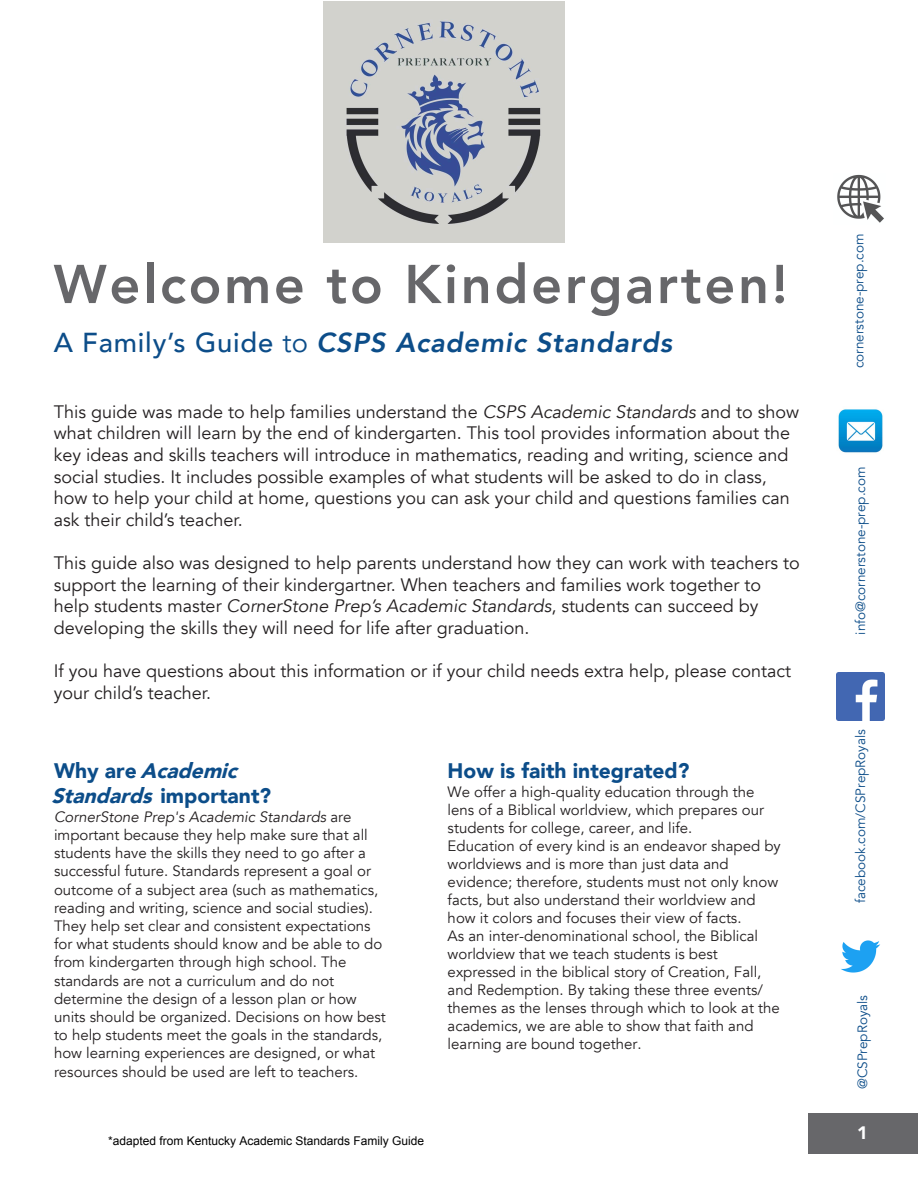
<style>
.page{position:relative;width:918px;height:1188px;background:#fff}
.page>*{position:absolute;margin:0;border:0;box-sizing:border-box;transform-origin:0 0}
.t1{font:800 54px "Avenir";letter-spacing:.05em;color:#67676a}
.t2{font:italic 800 27.3px "Avenir";letter-spacing:.03em;color:#0c4d89}
.t3{font:italic 900 21px/25.2px "Avenir";color:#0c4d89}
.t4{font:900 21px "Avenir";color:#0c4d89}
.t5{font:18px/21.6px "Avenir";color:#231f20}
.t6{font:900 18px "Avenir";color:#fff}
.t7{font:15px/18.1px "Avenir";color:#231f20}
.t8{font:13.5px "Avenir";color:#0c4d89}
.t9{font:12px "Arial";color:#000}
.s1{font-weight:500;font-style:normal}
.s2{font-weight:400;font-style:normal}
.s3{font-size:27.75px}
.s4{font-style:italic}
.s5{font-style:normal}
</style>
<div class="page">
<div style="left:809px;top:1114px;width:109px;height:40px;background:#67676a"></div>
<img style="left:323px;top:1px;width:242px;height:242px">
<img style="left:837px;top:673px;width:47px;height:47px">
<img style="left:841px;top:940px;width:39px;height:33px">
<img style="left:838px;top:409px;width:45px;height:44px">
<img style="left:837px;top:174px;width:47px;height:49px">
<p class="t1" style="left:54px;top:242px;width:736px">Welcome to Kindergarten!</p>
<p class="t2" style="left:54px;top:326px;width:620px"><span class="s1">A Family’s Guide</span> <span class="s2">to</span> CSPS Academic Stan<span class="s3">dards</span></p>
<p class="t5" style="left:54px;top:401px;width:747px">This guide was made to help families understand the <span class="s4">CSPS Academic Standards</span> and to show what children will learn by the end of kindergarten. This tool provides information about the key ideas and skills teachers will introduce in mathematics, reading and writing, science and social studies. It includes possible examples of what students will be asked to do in class, how to help your child at home, questions you can ask your child and questions families can ask their child’s teacher.</p>
<p class="t5" style="left:54px;top:552px;width:747px">This guide also was designed to help parents understand how they can work with teachers to support the learning of their kindergartner. When teachers and families work together to help students master <span class="s4">CornerStone Prep’s Academic Standards</span>, students can succeed by developing the skills they will need for life after graduation.</p>
<p class="t5" style="left:54px;top:660px;width:739px">If you have questions about this information or if your child needs extra help, please contact your child’s teacher.</p>
<p class="t3" style="left:51px;top:757px;width:221px"><span class="s5">W h y a r e</span> Academic<br>Standards<span class="s5">important?</span></p>
<p class="t7" style="left:54px;top:808px;width:333px"><span class="s4">CornerStone Prep's Academic Standards</span> are important because they help make sure that all students have the skills they need to go after a successful future. Standards represent a goal or outcome of a subject area (such as mathematics, reading and writing, science and social studies).<br>They help set clear and consistent expectations for what students should know and be able to do from kindergarten through high school. The standards are not a curriculum and do not determine the design of a lesson plan or how units should be organized. Decisions on how best to help students meet the goals in the standards, how learning experiences are designed, or what resources should be used are left to teachers.</p>
<p class="t9" style="left:108px;top:1133px;width:318px">*adapted from Kentucky Academic Standards Family Guide</p>
<p class="t4" style="left:448px;top:752px;width:243px">How is faith integrated?</p>
<p class="t7" style="left:448px;top:783px;width:335px">We offer a high-quality education through the lens of a Biblical worldview, which prepares our students for college, career, and life.<br>Education of every kind is an endeavor shaped by worldviews and is more than just data and evidence; therefore, students must not only know facts, but also understand their worldview and how it colors and focuses their view of facts.<br>As an inter-denominational school, the Biblical worldview that we teach students is best expressed in the biblical story of Creation, Fall, and Redemption. By taking these three events/ themes as the lenses through which to look at the academics, we are able to show that faith and learning are bound together.</p>
<p class="t8" style="left:851px;top:368px;width:136px;rotate:-90deg">cornerstone-prep.com</p>
<p class="t8" style="left:852px;top:635px;width:170px;rotate:-90deg">info@cornerstone-prep.com</p>
<p class="t8" style="left:853px;top:903px;width:176px;rotate:-90deg">facebook.com/CSPrepRoyals</p>
<p class="t8" style="left:855px;top:1089px;width:96px;rotate:-90deg">@CSPrepRoyals</p>
<p class="t6" style="left:857px;top:1117px;width:12px">1</p>
</div>
